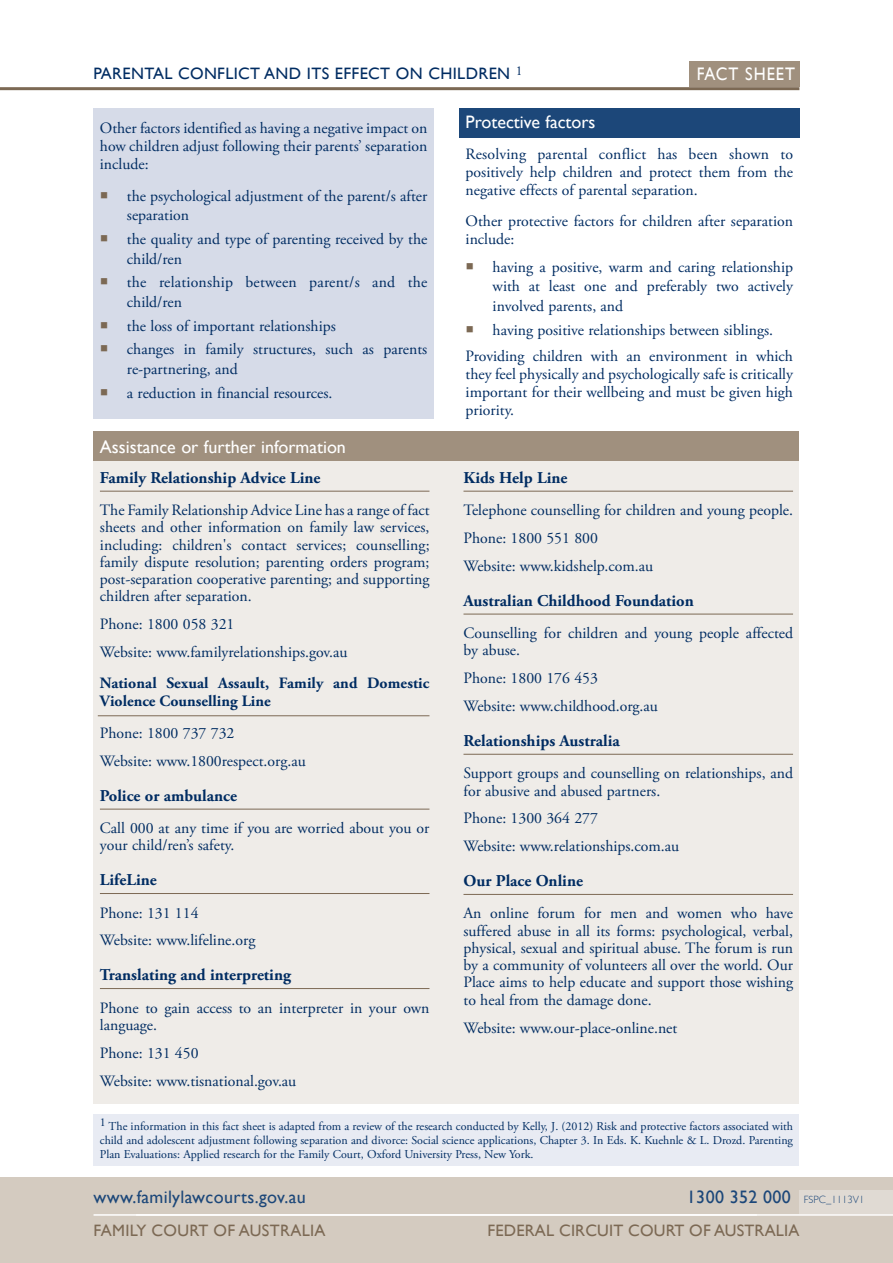
<style>
.page{position:relative;width:893px;height:1263px;background:#fff}
.page>*{position:absolute;margin:0;border:0;box-sizing:border-box;transform-origin:0 0}
.t1{font:18.15px "Gill Sans";letter-spacing:.06em;color:#fff;scale:.91 1}
.Head1{font:18px "Gill Sans";color:#fff}
.t2{font:18px "Gill Sans";letter-spacing:.02em;color:#1c4779}
.Normal_bold_underlin{font:700 16.5px "Adobe Garamond Pro";color:#002c62}
.t3{font:16.5px "Gill Sans";letter-spacing:.01em;color:#7c6954}
.Head_1st{font:16.5px "Gill Sans";letter-spacing:.02em;color:#002c62}
.info{font:15.75px/17.2px "Adobe Garamond Pro";color:#002c62}
.t4{font:700 15.75px/18px "Adobe Garamond Pro";letter-spacing:.005em;color:#002c62}
.Bullet_indent{font:12px/14.4px "Adobe Garamond Pro";color:#002c62;text-align:justify}
.t5{font:300 10.5px "Gill Sans";letter-spacing:.01em;color:#1c4779}
</style>
<div class="page">
<div style="left:93px;top:108px;width:341px;height:311px;background:#d6dbe8"></div>
<div style="left:459px;top:108px;width:340px;height:30px;background:#1c4779"></div>
<div style="left:689px;top:62px;width:110px;height:25px;background:#a0907e"></div>
<hr style="left:0;top:87px;width:799px;height:3px;background:#7c6954">
<div style="left:0;top:1178px;width:893px;height:85px;background:#d4cbc0"></div>
<div style="left:799px;top:1191px;width:94px;height:23px;background:#e0dad3"></div>
<hr style="left:94px;top:1214px;width:799px;height:2px;background:#fff">
<div style="left:94px;top:454px;width:705px;height:649px;background:#efece8"></div>
<div style="left:94px;top:431px;width:705px;height:30px;background:#a0907e"></div>
<hr style="left:100px;top:491px;width:329px;height:1px;background:#7c6954">
<hr style="left:100px;top:809px;width:329px;height:1px;background:#7c6954">
<hr style="left:100px;top:893px;width:329px;height:1px;background:#7c6954">
<hr style="left:100px;top:988px;width:329px;height:1px;background:#7c6954">
<hr style="left:463px;top:491px;width:330px;height:1px;background:#7c6954">
<hr style="left:463px;top:614px;width:330px;height:1px;background:#7c6954">
<hr style="left:463px;top:754px;width:330px;height:1px;background:#7c6954">
<hr style="left:463px;top:894px;width:330px;height:1px;background:#7c6954">
<div style="left:94px;top:1114px;width:705px;height:51px;background:#e8ebf3"></div>
<hr style="left:98px;top:715px;width:331px;height:1px;background:#7c6954">
<p class="Head_1st" style="left:94px;top:64px;width:431px">PARENTAL CONFLICT AND ITS EFFECT ON CHILDREN <sup>1</sup></p>
<p class="t1" style="left:697px;top:63px;width:110px">FACT SHEET</p>
<p class="info" style="left:100px;top:119px;width:329px;line-height:18px;text-align:justify">Other factors identified as having a negative impact on how children adjust following their parents’ separation include:</p>
<p class="info" style="left:127px;top:187px;width:302px;line-height:19.5px">the psychological adjustment of the parent/s after separation</p>
<p class="info" style="left:127px;top:230px;width:302px;line-height:19.5px">the quality and type of parenting received by the child/ren</p>
<p class="info" style="left:127px;top:273px;width:302px;line-height:19.5px">the relationship between parent/s and the child/ren</p>
<p class="info" style="left:127px;top:318px;width:210px">the loss of important relationships</p>
<p class="info" style="left:127px;top:340px;width:302px;line-height:19.5px">changes in family structures, such as parents re-partnering, and</p>
<p class="info" style="left:127px;top:385px;width:207px">a reduction in financial resources.</p>
<p class="Head1" style="left:100px;top:436px;width:247px">Assistance or further information</p>
<p class="Normal_bold_underlin" style="left:100px;top:468px;width:222px">Family Relationship Advice Line</p>
<p class="info" style="left:100px;top:502px;width:331px;text-align:justify">The Family Relationship Advice Line has a range of fact sheets and other information on family law services, including: children's contact services; counselling; family dispute resolution; parenting orders program; post-separation cooperative parenting; and supporting children after separation.</p>
<p class="info" style="left:100px;top:616px;width:136px">Phone: 1800 058 321</p>
<p class="info" style="left:100px;top:644px;width:249px">Website: www.familyrelationships.gov.au</p>
<p class="t4" style="left:100px;top:674px;width:331px">National Sexual Assault, Family and Domestic<br>Violence Counselling Line</p>
<p class="info" style="left:100px;top:725px;width:136px">Phone: 1800 737 732</p>
<p class="info" style="left:100px;top:753px;width:207px">Website: www.1800respect.org.au</p>
<p class="Normal_bold_underlin" style="left:100px;top:786px;width:139px">Police or ambulance</p>
<p class="info" style="left:100px;top:820px;width:331px">Call 000 at any time if you are worried about you or your child/ren’s safety.</p>
<p class="Normal_bold_underlin" style="left:100px;top:870px;width:58px">LifeLine</p>
<p class="info" style="left:100px;top:904px;width:100px">Phone: 131 114</p>
<p class="info" style="left:100px;top:932px;width:157px">Website: www.lifeline.org</p>
<p class="Normal_bold_underlin" style="left:100px;top:965px;width:193px">Translating and interpreting</p>
<p class="info" style="left:100px;top:999px;width:331px">Phone to gain access to an interpreter in your own language.</p>
<p class="info" style="left:100px;top:1045px;width:100px">Phone: 131 450</p>
<p class="info" style="left:100px;top:1072px;width:198px">Website: www.tisnational.gov.au</p>
<p class="Head1" style="left:466px;top:112px;width:131px">Protective factors</p>
<p class="info" style="left:466px;top:146px;width:329px;line-height:18px;text-align:justify">Resolving parental conflict has been shown to positively help children and protect them from the negative effects of parental separation.</p>
<p class="info" style="left:466px;top:212px;width:329px;line-height:18px">Other protective factors for children after separation include:</p>
<p class="info" style="left:493px;top:258px;width:302px;line-height:19.5px;text-align:justify">having a positive, warm and caring relationship with at least one and preferably two actively involved parents, and</p>
<p class="info" style="left:493px;top:322px;width:282px">having positive relationships between siblings.</p>
<p class="info" style="left:466px;top:348px;width:329px;line-height:18px;text-align:justify">Providing children with an environment in which they feel physically and psychologically safe is critically important for their wellbeing and must be given high priority.</p>
<p class="Normal_bold_underlin" style="left:463px;top:468px;width:105px">Kids Help Line</p>
<p class="info" style="left:463px;top:502px;width:331px">Telephone counselling for children and young people.</p>
<p class="info" style="left:463px;top:530px;width:136px">Phone: 1800 551 800</p>
<p class="info" style="left:463px;top:558px;width:191px">Website: www.kidshelp.com.au</p>
<p class="Normal_bold_underlin" style="left:463px;top:591px;width:232px">Australian Childhood Foundation</p>
<p class="info" style="left:463px;top:625px;width:331px">Counselling for children and young people affected by abuse.</p>
<p class="info" style="left:463px;top:670px;width:136px">Phone: 1800 176 453</p>
<p class="info" style="left:463px;top:698px;width:196px">Website: www.childhood.org.au</p>
<p class="Normal_bold_underlin" style="left:463px;top:731px;width:158px">Relationships Australia</p>
<p class="info" style="left:463px;top:765px;width:331px">Support groups and counselling on relationships, and for abusive and abused partners.</p>
<p class="info" style="left:463px;top:810px;width:136px">Phone: 1300 364 277</p>
<p class="info" style="left:463px;top:838px;width:217px">Website: www.relationships.com.au</p>
<p class="Normal_bold_underlin" style="left:463px;top:871px;width:121px">Our Place Online</p>
<p class="info" style="left:463px;top:905px;width:331px;text-align:justify">An online forum for men and women who have suffered abuse in all its forms: psychological, verbal, physical, sexual and spiritual abuse. The forum is run by a community of volunteers all over the world. Our Place aims to help educate and support those wishing to heal from the damage done.</p>
<p class="info" style="left:463px;top:1019px;width:215px">Website: www.our-place-online.net</p>
<p class="Bullet_indent" style="left:100px;top:1119px;width:694px">1 The information in this fact sheet is adapted from a review of the research conducted by Kelly, J. (2012) Risk and protective factors associated with child and adolescent adjustment following separation and divorce: Social science applications, Chapter 3. In Eds. K. Kuehnle &amp; L. Drozd. Parenting Plan Evaluations: Applied research for the Family Court, Oxford University Press, New York.</p>
<p class="t2" style="left:94px;top:1186px;width:214px">www.familylawcourts.gov.au</p>
<p class="t2" style="left:687px;top:1186px;width:105px">1300 352 000</p>
<p class="t5" style="left:804px;top:1193px;width:62px">FSPC_1113V1</p>
<p class="t3" style="left:94px;top:1221px;width:233px">FAMILY COURT OF AUSTRALIA</p>
<p class="t3" style="left:488px;top:1221px;width:313px">FEDERAL CIRCUIT COURT OF AUSTRALIA</p>
</div>
